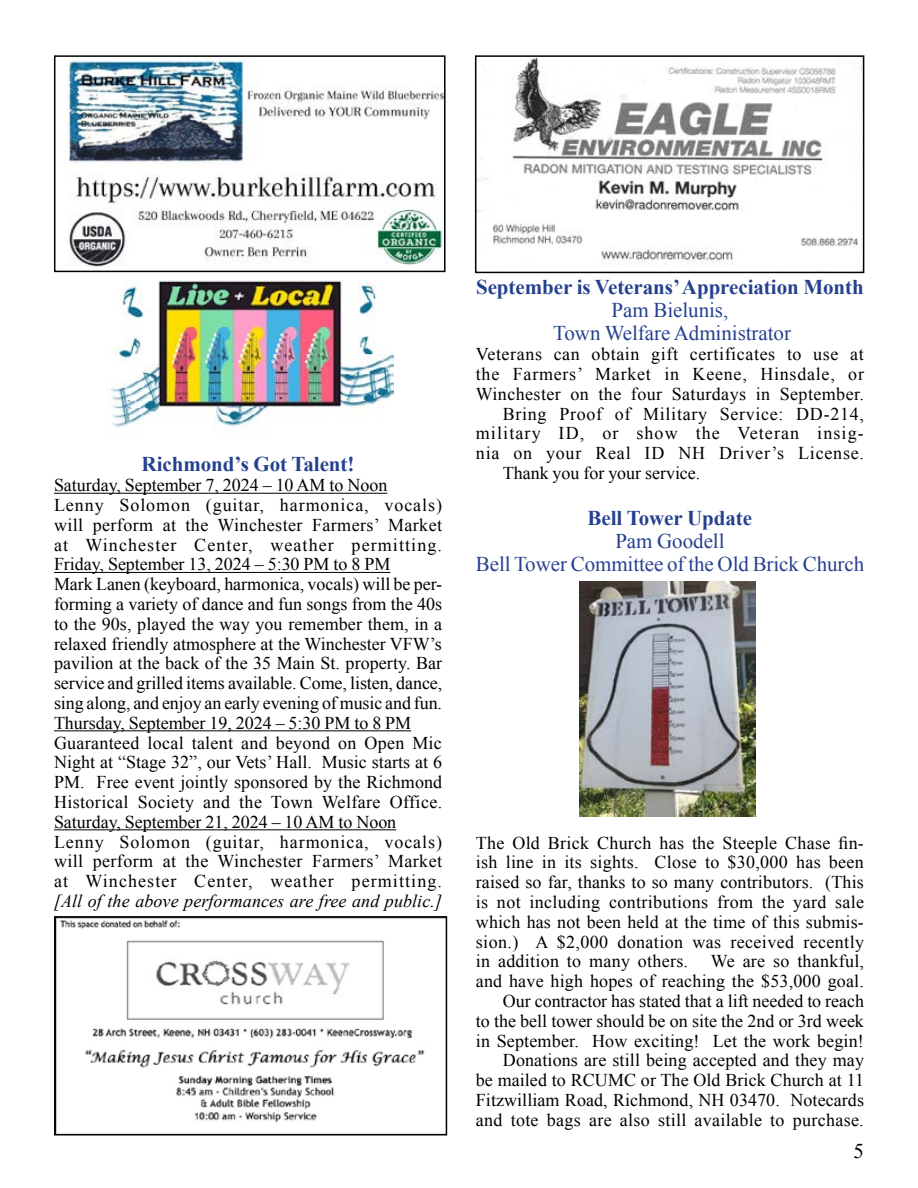
<style>
.page{position:relative;width:918px;height:1188px;background:#fff}
.page>*{position:absolute;margin:0;border:0;box-sizing:border-box;transform-origin:0 0}
.t1{font:21px/23.1px "Times New Roman";letter-spacing:-.005em;color:#25408f;text-align:center}
.t2{font:700 21px "Times New Roman";letter-spacing:-.005em;color:#25408f}
.t3{font:21px "Times New Roman";color:#000}
.t4{font:18px/19.8px "Times New Roman";letter-spacing:.005em;color:#000}
.t5{font:18px "Times New Roman";letter-spacing:.04em;color:#000}
.t6{font:italic 18px "Times New Roman";letter-spacing:.005em;color:#000}
.t7{font:18px "Times New Roman";letter-spacing:.035em;color:#000}
.t8{font:18px "Times New Roman";letter-spacing:.025em;color:#000}
.t9{font:18px "Times New Roman";letter-spacing:.06em;color:#000}
.t10{font:18px "Times New Roman";letter-spacing:.045em;color:#000}
</style>
<div class="page">
<img style="left:61px;top:58px;width:382px;height:209px">
<div style="left:54px;top:55px;width:392px;height:217px;border:2px solid #000"></div>
<img style="left:478px;top:58px;width:383px;height:207px">
<div style="left:475px;top:55px;width:389px;height:218px;border:2px solid #000"></div>
<hr style="left:54px;top:493px;width:333px;height:1px;background:#000">
<hr style="left:54px;top:572px;width:336px;height:1px;background:#000">
<hr style="left:54px;top:730px;width:357px;height:1px;background:#000">
<hr style="left:54px;top:829px;width:342px;height:1px;background:#000">
<img style="left:106px;top:273px;width:288px;height:155px">
<img style="left:59px;top:920px;width:366px;height:203px">
<div style="left:54px;top:916px;width:393px;height:220px;border:2px solid #000"></div>
<img style="left:580px;top:582px;width:176px;height:234px">
<p class="t2" style="left:142px;top:450px;width:214px">Richmond’s Got Talent!</p>
<p class="t4" style="left:54px;top:475px;width:390px">Saturday, September 7, 2024 – 10 AM to Noon<br>Lenny Solomon (guitar, harmonica, vocals) will perform at the Winchester Farmers’ Market at Winchester Center, weather permitting.<br>Friday, September 13, 2024 – 5:30 PM to 8 PM<br>Mark Lanen (keyboard, harmonica, vocals) will be per&shy;forming a variety of dance and fun songs from the 40s to the 90s, played the way you remember them, in a relaxed friendly atmosphere at the Winchester VFW’s pavilion at the back of the 35 Main St. property. Bar service and grilled items available. Come, listen, dance, sing along, and enjoy an early evening of music and fun.<br>Thursday, September 19, 2024 – 5:30 PM to 8 PM Guaranteed local talent and beyond on Open Mic Night at “Stage 32”, our Vets’ Hall. Music starts at 6<br>PM. Free event jointly sponsored by the Richmond Historical Society and the Town Welfare Office.<br>Saturday, September 21, 2024 – 10 AM to Noon Lenny Solomon (guitar, harmonica, vocals) will perform at the Winchester Farmers’ Market at Winchester Center, weather permitting.</p>
<p class="t6" style="left:54px;top:889px;width:390px">[All of the above performances are free and public.]</p>
<p class="t2" style="left:476px;top:273px;width:389px">September is Veterans’ Appreciation Month</p>
<p class="t1" style="left:553px;top:298px;width:239px">Pam Bielunis,<br>Town Welfare Administrator</p>
<p class="t7" style="left:476px;top:342px;width:389px">Veterans can obtain gift certificates to use at</p>
<p class="t5" style="left:476px;top:362px;width:390px">the Farmers’ Market in Keene, Hinsdale, or</p>
<p class="t8" style="left:476px;top:382px;width:390px">Winchester on the four Saturdays in September.</p>
<p class="t5" style="left:503px;top:401px;width:363px">Bring Proof of Military Service: DD-214,</p>
<p class="t9" style="left:476px;top:421px;width:389px">military ID, or show the Veteran insig-</p>
<p class="t10" style="left:476px;top:441px;width:390px">nia on your Real ID NH Driver’s License.</p>
<p class="t4" style="left:503px;top:463px;width:199px">Thank you for your service.</p>
<p class="t2" style="left:588px;top:504px;width:166px">Bell Tower Update</p>
<p class="t1" style="left:476px;top:529px;width:390px">Pam Goodell<br>Bell Tower Committee of the Old Brick Church</p>
<p class="t4" style="left:476px;top:832px;width:390px;text-align:justify">The Old Brick Church has the Steeple Chase fin&shy;ish line in its sights. Close to $30,000 has been raised so far, thanks to so many contributors. (This is not including contributions from the yard sale which has not been held at the time of this submis&shy;sion.) A $2,000 donation was received recently in addition to many others.</p>
<p class="t4" style="left:476px;top:951px;width:390px;text-align:right">We are so thankful,<br>and have high hopes of reaching the $53,000 goal.<br>Our contractor has stated that a lift needed to reach<br>to the bell tower should be on site the 2nd or 3rd week in September. How exciting! Let the work begin!<br>Donations are still being accepted and they may<br>be mailed to RCUMC or The Old Brick Church at 11<br>Fitzwilliam Road, Richmond, NH 03470. Notecards and tote bags are also still available to purchase.</p>
<p class="t3" style="left:853px;top:1136px;width:12px">5</p>
</div>
